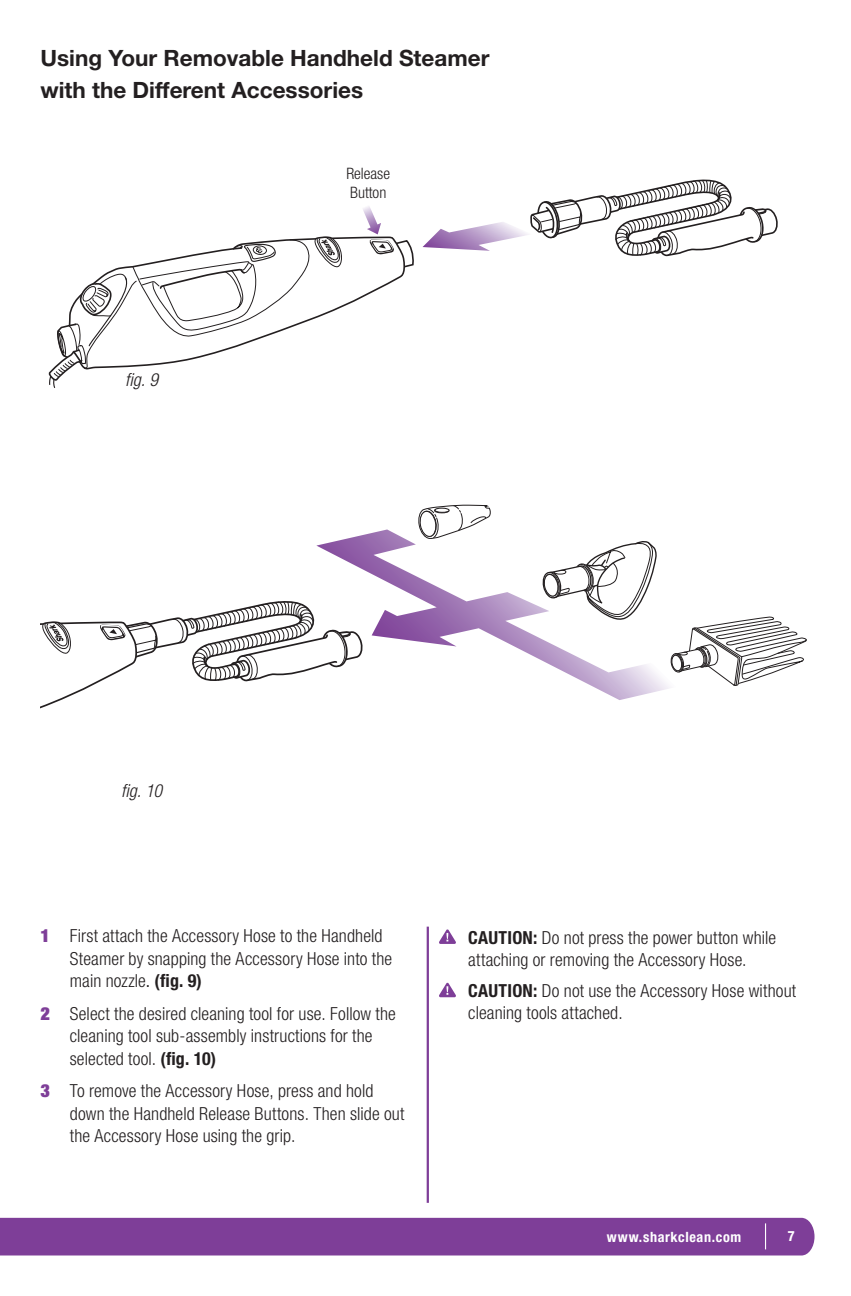
<style>
.page{position:relative;width:851px;height:1296px;background:#fff}
.page>*{position:absolute;margin:0;border:0;box-sizing:border-box;transform-origin:0 0}
.t1{font:700 22.5px/31.5px "Helvetica Neue LT Std";color:#231f20}
.t2{font:300 condensed 18px/22.5px "Helvetica Neue LT Std";letter-spacing:.01em;color:#231f20}
.t3{font:italic 300 condensed 18px "Helvetica Neue LT Std";color:#231f20}
.t4{font:300 condensed 15.75px/18.9px "Helvetica Neue LT Std";color:#231f20}
.t5{font:700 condensed 14.17px "Helvetica Neue LT Std";letter-spacing:.045em;color:#fff}
.s1{font-weight:900;color:#7e3e98}
.s2{font-weight:400}
.s3{font-weight:700}
</style>
<div class="page">
<div style="left:0;top:1218px;width:814px;height:38px;background:#7e3e98"></div>
<svg style="left:40px;top:601px;width:276px;height:108px"></svg>
<svg style="left:418px;top:504px;width:73px;height:25px"></svg>
<svg style="left:316px;top:529px;width:353px;height:171px"></svg>
<svg style="left:669px;top:617px;width:138px;height:71px"></svg>
<svg style="left:320px;top:236px;width:85px;height:71px"></svg>
<svg style="left:49px;top:237px;width:294px;height:151px"></svg>
<svg style="left:422px;top:180px;width:355px;height:77px"></svg>
<svg style="left:439px;top:929px;width:17px;height:15px"></svg>
<svg style="left:439px;top:982px;width:17px;height:15px"></svg>
<hr style="left:426px;top:927px;width:3px;height:276px;background:#7e3e98">
<svg style="left:362px;top:206px;width:52px;height:65px"></svg>
<p class="t1" style="left:40px;top:42px;width:450px">Using Your Removable Handheld Steamer with the Different Accessories</p>
<p class="t3" style="left:125px;top:370px;width:35px">fig. 9</p>
<p class="t4" style="left:346px;top:164px;width:45px">Release<br>Button</p>
<p class="t3" style="left:121px;top:780px;width:42px">fig. 10</p>
<p class="t2" style="left:70px;top:924px;width:324px;text-indent:-29px"><span class="s1">1</span> First attach the Accessory Hose to the Handheld<br>Steamer by snapping the Accessory Hose into the main nozzle<span class="s2">.</span> <span class="s3">(fig. 9)</span></p>
<p class="t2" style="left:70px;top:1002px;width:328px;text-indent:-29px"><span class="s1">2</span> Select the desired cleaning tool for use. Follow the cleaning tool sub-assembly instructions for the selected tool. <span class="s3">(fig. 10)</span></p>
<p class="t2" style="left:70px;top:1080px;width:336px;text-indent:-29px"><span class="s1">3</span> To remove the Accessory Hose, press and hold down the Handheld Release Buttons. Then slide out the Accessory Hose using the grip.</p>
<p class="t2" style="left:468px;top:927px;width:309px;line-height:21.6px"><span class="s3">CAUTION:</span> Do not press the power button while attaching or removing the Accessory Hose.</p>
<p class="t2" style="left:468px;top:980px;width:329px;line-height:21.6px"><span class="s3">CAUTION:</span> Do not use the Accessory Hose without cleaning tools attached.</p>
<p class="t5" style="left:607px;top:1228px;width:136px">www.sharkclean.com</p>
<p class="t5" style="left:788px;top:1228px;width:8px">7</p>
</div>
